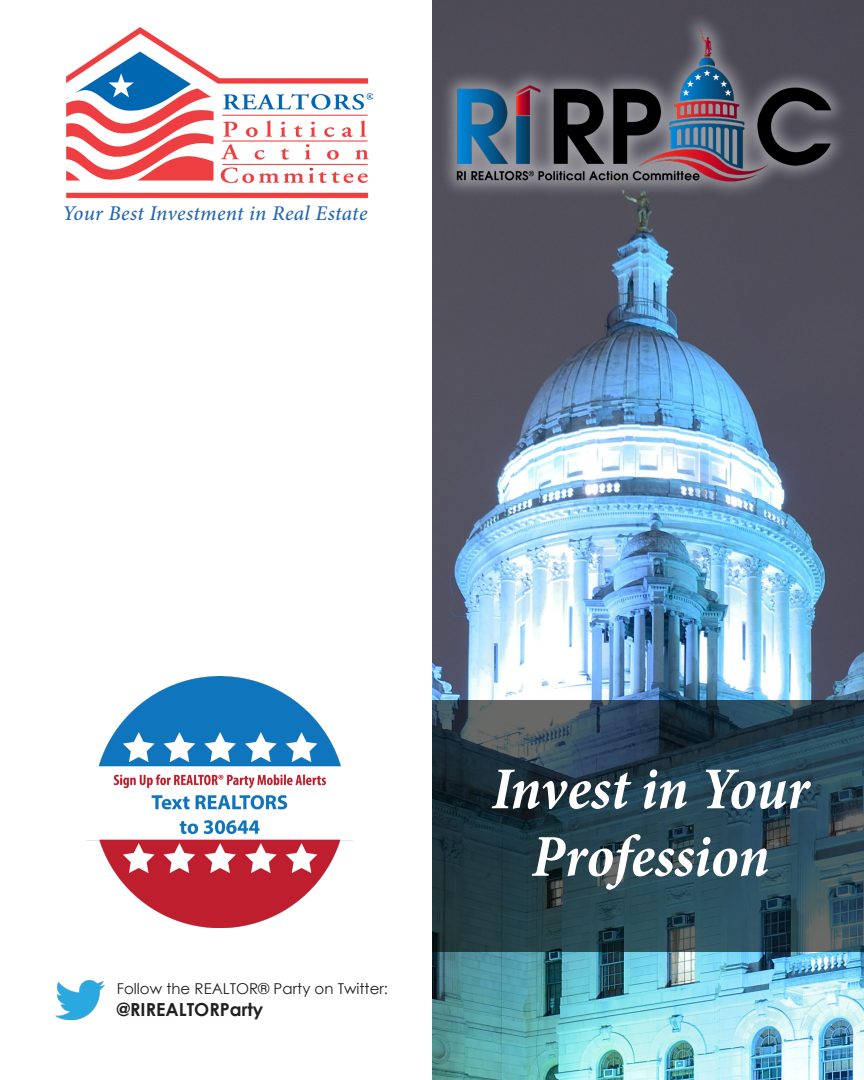
<style>
.page{position:relative;width:864px;height:1080px;background:#fff}
.page>*{position:absolute;margin:0;border:0;box-sizing:border-box;transform-origin:0 0}
.t1{font:italic 700 condensed 60px "Minion Pro";letter-spacing:-.005em;color:#fff}
.t2{font:italic 500 21px "Minion Pro";letter-spacing:.01em;color:#2365b1}
.t3{font:700 18px "Century Gothic";color:#231f20}
.t4{font:15px "Century Gothic";color:#231f20}
</style>
<div class="page">
<img style="left:432px;top:0;width:432px;height:1080px">
<svg style="left:432px;top:700px;width:432px;height:252px;background:#28414d"></svg>
<img style="left:87px;top:676px;width:266px;height:252px">
<img style="left:55px;top:980px;width:49px;height:40px">
<img style="left:67px;top:27px;width:305px;height:172px">
<div style="left:439px;top:10px;width:410px;height:189px;background:#fff;opacity:.43"></div>
<img style="left:457px;top:28px;width:376px;height:160px">
<p class="t2" style="left:62px;top:198px;width:307px">Your Best Investment in Real Estate</p>
<p class="t4" style="left:117px;top:978px;width:273px">Follow the REALTOR® Party on Twitter:</p>
<p class="t3" style="left:117px;top:996px;width:148px">@RIREALTORParty</p>
<p class="t1" style="left:492px;top:747px;width:319px">Invest in Your</p>
<p class="t1" style="left:532px;top:815px;width:239px">Profession</p>
</div>
